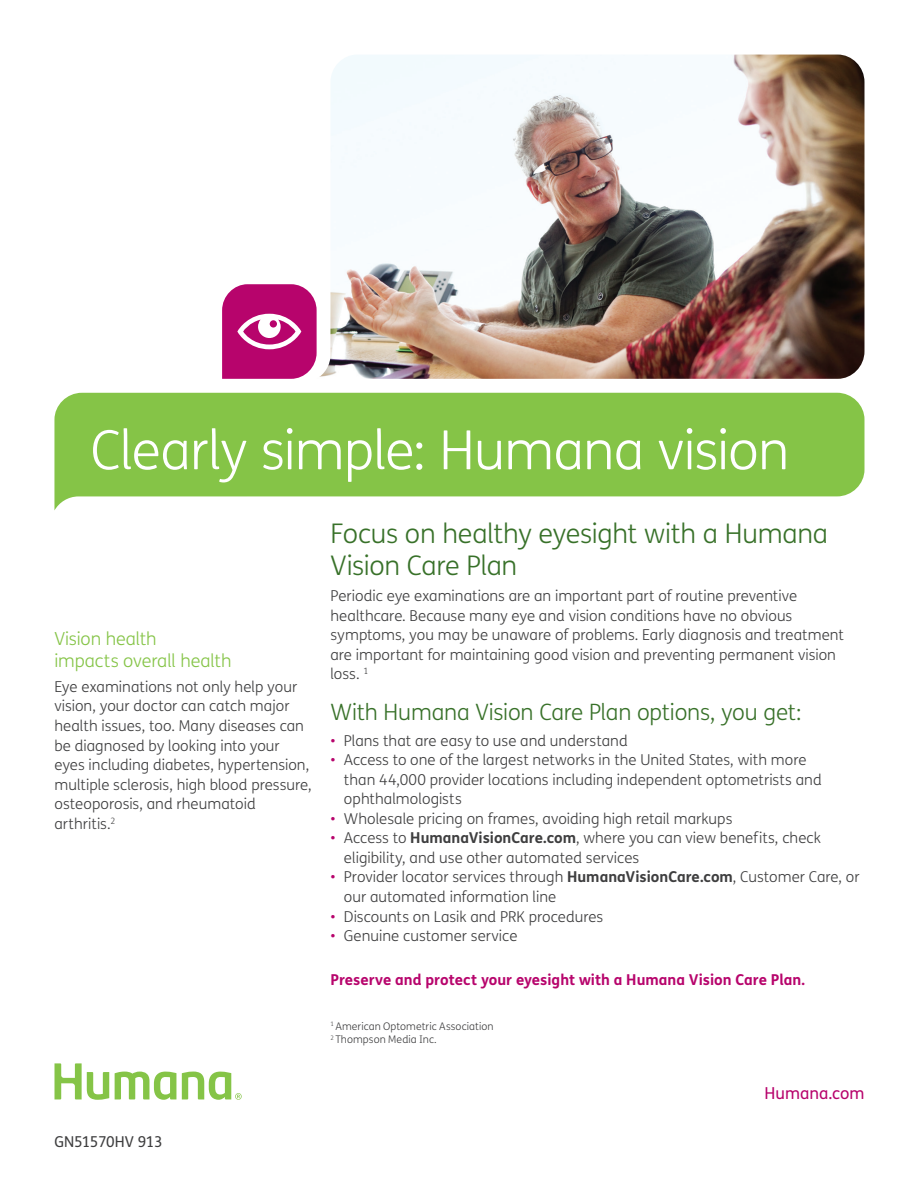
<style>
.page{position:relative;width:919px;height:1190px;background:#fff}
.page>*{position:absolute;margin:0;border:0;box-sizing:border-box;transform-origin:0 0}
.t1{font:300 54px "FS Humana";letter-spacing:-.015em;color:#fff}
.t2{font:300 27px/31.5px "FS Humana";letter-spacing:-.01em;color:#387129}
.t3{font:300 22.5px "FS Humana";letter-spacing:-.01em;color:#387129}
.t4{font:300 18px/22.5px "FS Humana";letter-spacing:-.005em;color:#85c447}
.t5{font:16.5px "FS Humana";color:#b7046c}
.t6{font:300 15px/19.5px "FS Humana";color:#3e3e3f}
.t7{font:700 15px "FS Humana";color:#b7046c}
.t8{font:15px "FS Humana";letter-spacing:-.025em;color:#3e3e3f}
.t9{font:300 10.5px/13.5px "FS Humana";letter-spacing:.005em;color:#3e3e3f}
.s1{color:#b7046c}
.s2{font-weight:700}
</style>
<div class="page">
<svg style="left:55px;top:1063px;width:187px;height:36px"></svg>
<img style="left:319px;top:55px;width:545px;height:324px">
<svg style="left:54px;top:392px;width:810px;height:118px;background:#94cb5e"></svg>
<svg style="left:222px;top:284px;width:95px;height:95px;background:#c22d84"></svg>
<h1 class="t1" style="left:90px;top:413px;width:700px">Clearly simple: Humana vision</h1>
<p class="t4" style="left:54px;top:626px;width:179px">Vision health<br>impacts overall health</p>
<p class="t6" style="left:54px;top:676px;width:259px">Eye examinations not only help your vision, your doctor can catch major health issues, too. Many diseases can be diagnosed by looking into your eyes including diabetes, hypertension, multiple sclerosis, high blood pressure, osteoporosis, and rheumatoid arthritis.<sup>2</sup></p>
<p class="t8" style="left:54px;top:1130px;width:110px">GN51570HV 913</p>
<h2 class="t2" style="left:330px;top:517px;width:499px">Focus on healthy eyesight with a Humana<br>Vision Care Plan</h2>
<p class="t6" style="left:330px;top:585px;width:515px">Periodic eye examinations are an important part of routine preventive healthcare. Because many eye and vision conditions have no obvious symptoms, you may be unaware of problems. Early diagnosis and treatment are important for maintaining good vision and preventing permanent vision loss. <sup>1</sup></p>
<h3 class="t3" style="left:330px;top:696px;width:472px">With Humana Vision Care Plan options, you get:</h3>
<p class="t6" style="left:330px;top:730px;width:299px"><span class="s1">•</span> Plans that are easy to use and understand</p>
<p class="t6" style="left:344px;top:749px;width:479px;text-indent:-14px"><span class="s1">•</span> Access to one of the largest networks in the United States, with more than 44,000 provider locations including independent optometrists and ophthalmologists</p>
<p class="t6" style="left:330px;top:808px;width:403px"><span class="s1">•</span> Wholesale pricing on frames, avoiding high retail markups</p>
<p class="t6" style="left:344px;top:827px;width:479px;text-indent:-14px"><span class="s1">•</span> Access to <span class="s2">HumanaVisionCare.com</span>, where you can view benefits, check eligibility, and use other automated services</p>
<p class="t6" style="left:344px;top:866px;width:517px;text-indent:-14px"><span class="s1">•</span> Provider locator services through <span class="s2">HumanaVisionCare.com</span>, Customer Care, or our automated information line</p>
<p class="t6" style="left:330px;top:905px;width:274px"><span class="s1">•</span> Discounts on Lasik and PRK procedures</p>
<p class="t6" style="left:330px;top:925px;width:188px"><span class="s1">•</span> Genuine customer service</p>
<p class="t7" style="left:330px;top:968px;width:476px">Preserve and protect your eyesight with a Humana Vision Care Plan.</p>
<p class="t9" style="left:330px;top:1018px;width:165px"><sup>1</sup> American Optometric Association<br><sup>2</sup> Thompson Media Inc.</p>
<p class="t5" style="left:765px;top:1081px;width:101px">Humana.com</p>
</div>
